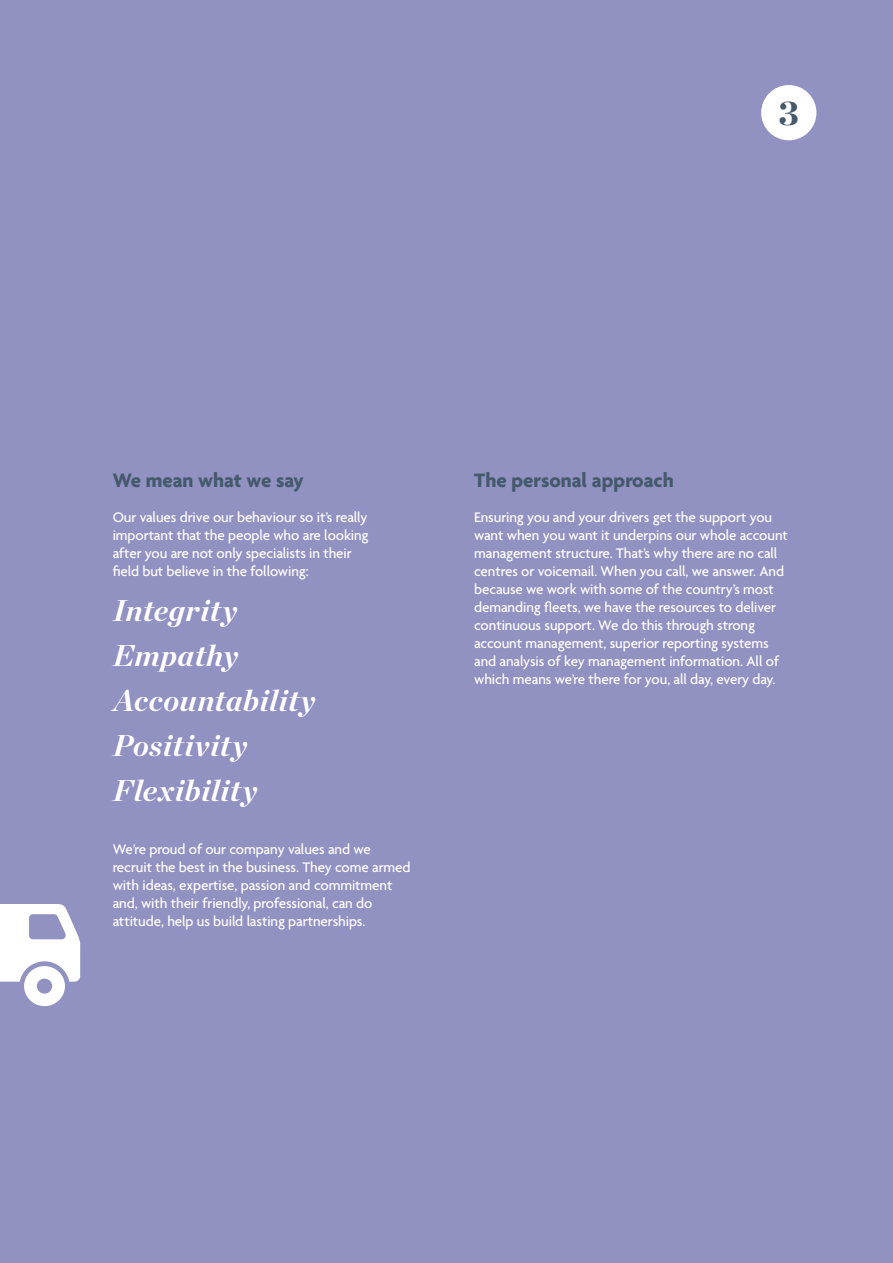
<style>
.page{position:relative;width:893px;height:1263px;background:#9191c2}
.page>*{position:absolute;margin:0;border:0;box-sizing:border-box;transform-origin:0 0}
.t1{font:900 34.5px "Chronicle Display";color:#445a6b}
.t2{font:italic 700 30px/45px "Chronicle Display";letter-spacing:.015em;color:#fff}
.t3{font:700 21px "Agenda";color:#445a6b}
.t4{font:500 15px/18px "Agenda";letter-spacing:-.005em;color:#fff}
</style>
<div class="page">
<div style="left:761px;top:85px;width:55px;height:55px;background:#fff;border-radius:50%"></div>
<svg style="left:0;top:904px;width:80px;height:102px"></svg>
<h1 class="t1" style="left:779px;top:84px;width:21px">3</h1>
<h3 class="t3" style="left:113px;top:469px;width:193px">We mean what we say</h3>
<p class="t4" style="left:113px;top:509px;width:257px">Our values drive our behaviour so it’s really important that the people who are looking after you are not only specialists in their field but believe in the following:</p>
<h2 class="t2" style="left:113px;top:585px;width:204px">Integrity<br>Empathy<br>Accountability<br>Positivity<br>Flexibility</h2>
<p class="t4" style="left:113px;top:841px;width:299px">We’re proud of our company values and we recruit the best in the business. They come armed with ideas, expertise, passion and commitment and, with their friendly, professional, can do attitude, help us build lasting partnerships.</p>
<h3 class="t3" style="left:474px;top:469px;width:201px">The personal approach</h3>
<p class="t4" style="left:474px;top:509px;width:315px">Ensuring you and your drivers get the support you want when you want it underpins our whole account management structure. That’s why there are no call centres or voicemail. When you call, we answer. And because we work with some of the country’s most demanding fleets, we have the resources to deliver continuous support. We do this through strong account management, superior reporting systems and analysis of key management information. All of which means we’re there for you, all day, every day.</p>
</div>
